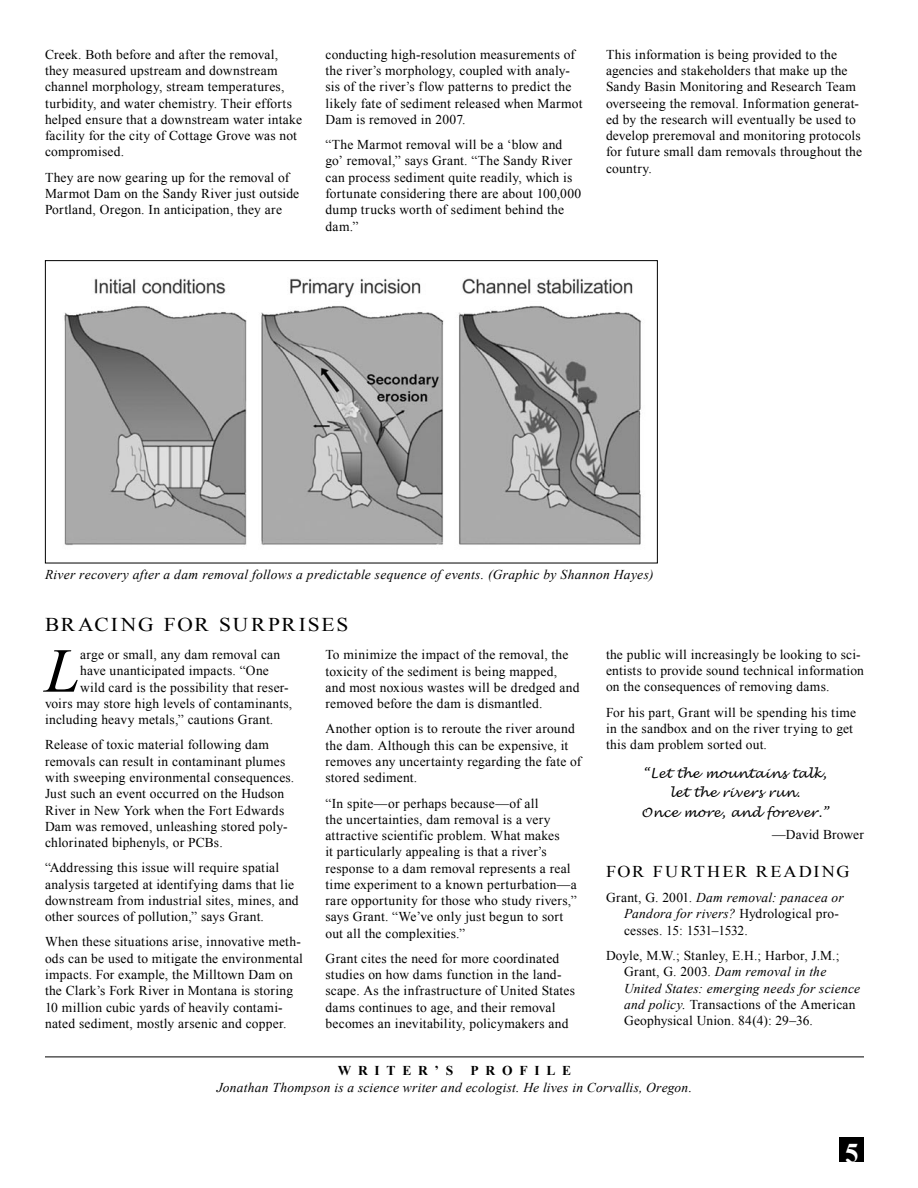
<style>
.page{position:relative;width:918px;height:1188px;background:#fff}
.page>*{position:absolute;margin:0;border:0;box-sizing:border-box;transform-origin:0 0}
.body{font:italic 62.7px "Times New Roman";color:#000}
.t1{font:700 27px "Times New Roman";color:#fff}
.headline{font:19.5px "Times New Roman";letter-spacing:.085em;color:#000;scale:1.1 1}
.body-2{font:16.5px "Times New Roman";letter-spacing:.105em;color:#000;scale:1.1 1}
.body-3{font:13.5px/16.2px "Times New Roman";letter-spacing:.015em;color:#000}
.body-4{font:italic 13.5px "Times New Roman";letter-spacing:.02em;color:#000}
.body-5{font:13.5px/16.2px "Times New Roman";letter-spacing:-.025em;color:#000}
.t2{font:700 13.5px "Times New Roman";letter-spacing:.5em;color:#000}
.lead_quote{font:italic 12.75px/19.5px "Lucida Handwriting";letter-spacing:.025em;color:#000;text-align:center}
.s1{font-style:italic}
</style>
<div class="page">
<hr style="left:45px;top:1057px;width:819px;height:1px;background:#000">
<div style="left:840px;top:1137px;width:24px;height:24px;background:#000"></div>
<img style="left:64px;top:278px;width:577px;height:268px">
<p class="body-3" style="left:45px;top:46px;width:259px">Creek. Both before and after the removal, they measured upstream and downstream channel morphology, stream temperatures, turbidity, and water chemistry. Their efforts helped ensure that a downstream water intake facility for the city of Cottage Grove was not compromised.</p>
<p class="body-3" style="left:45px;top:169px;width:256px">They are now gearing up for the removal of<br>Marmot Dam on the Sandy River just outside<br>Portland, Oregon. In anticipation, they are</p>
<p class="body-3" style="left:326px;top:46px;width:258px">conducting high-resolution measurements of the river’s morphology, coupled with analy&shy;sis of the river’s flow patterns to predict the likely fate of sediment released when Marmot Dam is removed in 2007.</p>
<p class="body-3" style="left:326px;top:136px;width:257px">“The Marmot removal will be a ‘blow and go’ removal,” says Grant. “The Sandy River can process sediment quite readily, which is fortunate considering there are about 100,000 dump trucks worth of sediment behind the dam.”</p>
<p class="body-3" style="left:606px;top:46px;width:258px">This information is being provided to the agencies and stakeholders that make up the Sandy Basin Monitoring and Research Team overseeing the removal. Information generat&shy;ed by the research will eventually be used to develop preremoval and monitoring protocols for future small dam removals throughout the country.</p>
<p class="body-4" style="left:45px;top:566px;width:610px">River recovery after a dam removal follows a predictable sequence of events. (Graphic by Shannon Hayes)</p>
<p class="headline" style="left:45px;top:612px;width:277px">BRACING FOR SURPRISES</p>
<p class="body" style="left:45px;top:628px;width:36px">L</p>
<p class="body-3" style="left:80px;top:646px;width:202px">arge or small, any dam removal can</p>
<p class="body-3" style="left:326px;top:647px;width:256px">To minimize the impact of the removal, the toxicity of the sediment is being mapped, and most noxious wastes will be dredged and removed before the dam is dismantled.</p>
<p class="body-3" style="left:326px;top:721px;width:257px">Another option is to reroute the river around the dam. Although this can be expensive, it removes any uncertainty regarding the fate of stored sediment.</p>
<p class="body-3" style="left:326px;top:795px;width:253px">“In spite—or perhaps because—of all<br>the uncertainties, dam removal is a very attractive scientific problem. What makes<br>it particularly appealing is that a river’s response to a dam removal represents a real time experiment to a known perturbation—a rare opportunity for those who study rivers,” says Grant. “We’ve only just begun to sort out all the complexities.”</p>
<p class="body-3" style="left:326px;top:950px;width:251px">Grant cites the need for more coordinated studies on how dams function in the land&shy;scape. As the infrastructure of United States dams continues to age, and their removal becomes an inevitability, policymakers and</p>
<p class="body-3" style="left:80px;top:663px;width:190px">have unanticipated impacts. “One</p>
<p class="body-3" style="left:80px;top:679px;width:210px">wild card is the possibility that reser-</p>
<p class="body-3" style="left:45px;top:695px;width:249px">voirs may store high levels of contaminants,</p>
<p class="body-3" style="left:45px;top:711px;width:230px">including heavy metals,” cautions Grant.</p>
<p class="body-3" style="left:45px;top:737px;width:251px">Release of toxic material following dam removals can result in contaminant plumes with sweeping environmental consequences.<br>Just such an event occurred on the Hudson River in New York when the Fort Edwards Dam was removed, unleashing stored poly&shy;chlorinated biphenyls, or PCBs.</p>
<p class="body-3" style="left:45px;top:860px;width:255px">“Addressing this issue will require spatial analysis targeted at identifying dams that lie downstream from industrial sites, mines, and other sources of pollution,” says Grant.</p>
<p class="body-3" style="left:45px;top:934px;width:259px">When these situations arise, innovative meth&shy;ods can be used to mitigate the environmental impacts. For example, the Milltown Dam on the Clark’s Fork River in Montana is storing 10 million cubic yards of heavily contami&shy;nated sediment, mostly arsenic and copper.</p>
<p class="body-3" style="left:606px;top:646px;width:259px">the public will increasingly be looking to sci&shy;entists to provide sound technical information on the consequences of removing dams.</p>
<p class="body-3" style="left:606px;top:704px;width:252px">For his part, Grant will be spending his time in the sandbox and on the river trying to get this dam problem sorted out.</p>
<p class="lead_quote" style="left:641px;top:764px;width:189px">“Let the mountains talk, let the rivers run.<br>Once more, and forever.”</p>
<p class="body-3" style="left:772px;top:826px;width:94px">—David Brower</p>
<p class="body-2" style="left:606px;top:860px;width:223px">FOR FURTHER READING</p>
<p class="body-5" style="left:624px;top:889px;width:221px;text-indent:-18px">Grant, G. 2001. <span class="s1">Dam removal: panacea or<br>Pandora for rivers?</span> Hydrological pro&shy;cesses. 15: 1531–1532.</p>
<p class="body-3" style="left:624px;top:947px;width:238px;text-indent:-18px">Doyle, M.W.; Stanley, E.H.; Harbor, J.M.; Grant, G. 2003. <span class="s1">Dam removal in the United States: emerging needs for science and policy.</span> Transactions of the American Geophysical Union. 84(4): 29–36.</p>
<p class="t2" style="left:338px;top:1061px;width:117px">WRITER’S</p>
<p class="t2" style="left:471px;top:1061px;width:102px">PROFILE</p>
<p class="body-4" style="left:217px;top:1078px;width:477px">Jonathan Thompson is a science writer and ecologist. He lives in Corvallis, Oregon.</p>
<p class="t1" style="left:845px;top:1135px;width:15px">5</p>
</div>
